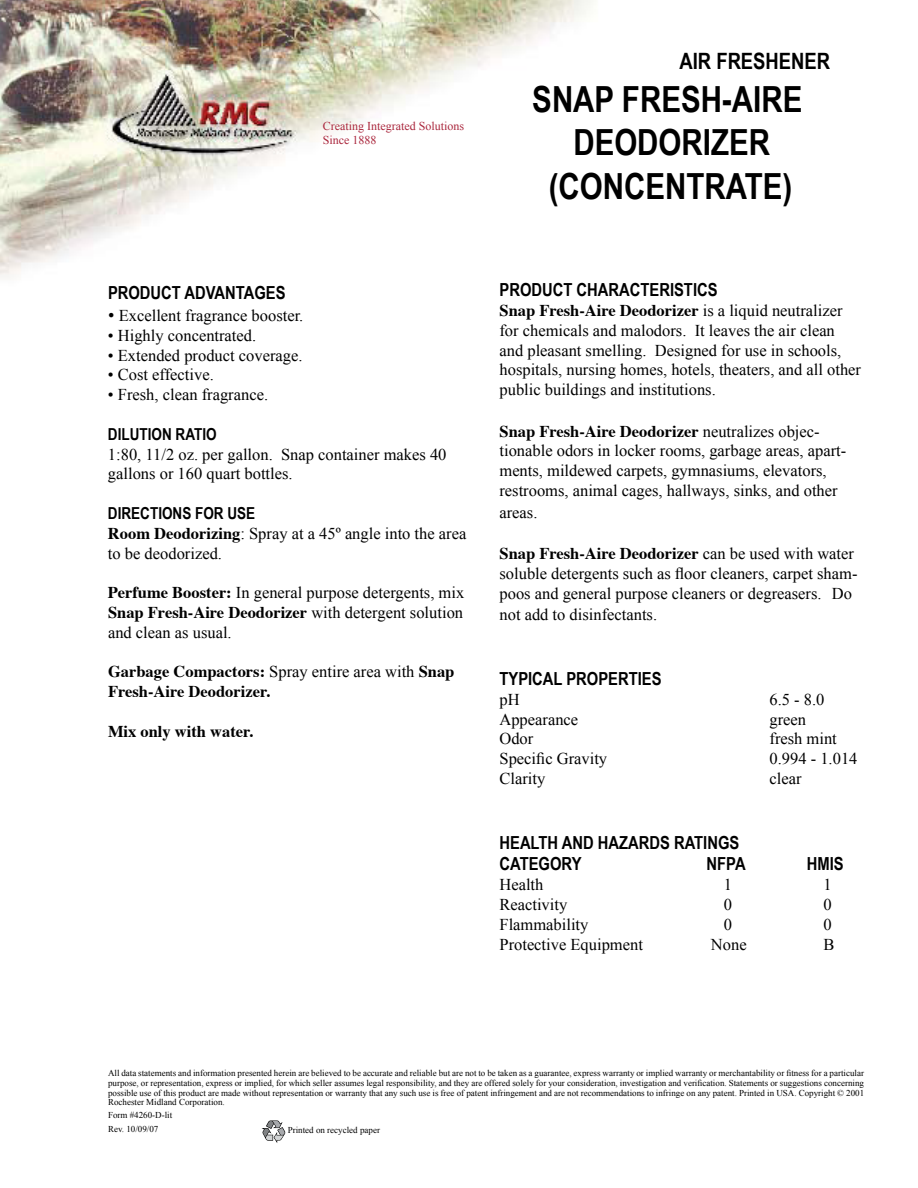
<style>
.page{position:relative;width:918px;height:1188px;background:#fff}
.page>*{position:absolute;margin:0;border:0;box-sizing:border-box;transform-origin:0 0}
.t1{font:700 36px/43.2px "Arial Narrow";color:#000;text-align:center}
.t2{font:700 22.5px "Arial Narrow";color:#000}
.t3{font:700 18px/21.6px "Arial Narrow";color:#000}
.t4{font:16.5px/19.8px "Times New Roman";color:#000}
.t5{font:700 16.5px/19.8px "Times";color:#000}
.t6{font:700 16.5px "Arial Narrow";color:#000}
.t7{font:12px/14.2px "Times New Roman";color:#aa273d}
.t8{font:9px/9.8px "Times New Roman";color:#000;text-align:justify}
.s1{font-size:18px}
.s2{font-family:"Times";font-weight:700}
.s3{font-family:"Times New Roman";font-weight:400}
</style>
<div class="page">
<img style="left:0;top:0;width:593px;height:278px">
<svg style="left:262px;top:1121px;width:23px;height:22px"></svg>
<p class="t7" style="left:323px;top:118px;width:143px">Creating Integrated Solutions<br>Since 1888</p>
<p class="t3" style="left:108px;top:281px;width:179px">PRODUCT ADVANTAGES</p>
<p class="t4" style="left:108px;top:305px;width:197px"><span class="s1">•</span> Excellent fragrance booster.</p>
<p class="t4" style="left:108px;top:325px;width:150px">• Highly concentrated.</p>
<p class="t4" style="left:108px;top:345px;width:196px">• Extended product coverage.</p>
<p class="t4" style="left:108px;top:365px;width:107px">• Cost effective.</p>
<p class="t4" style="left:108px;top:384px;width:162px">• Fresh, clean fragrance.</p>
<p class="t6" style="left:108px;top:421px;width:110px">DILUTION RATIO</p>
<p class="t4" style="left:108px;top:444px;width:340px">1:80, 11/2 oz. per gallon. Snap container makes 40 gallons or 160 quart bottles.</p>
<p class="t6" style="left:108px;top:501px;width:149px">DIRECTIONS FOR USE</p>
<p class="t4" style="left:108px;top:523px;width:360px"><span class="s2">Room Deodorizing</span>: Spray at a 45º angle into the area to be deodorized.</p>
<p class="t4" style="left:108px;top:582px;width:358px"><span class="s2">Perfume Booster:</span> In general purpose detergents, mix</p>
<p class="t5" style="left:108px;top:601px;width:357px">Snap Fresh-Aire Deodorizer <span class="s3">with detergent solution</span></p>
<p class="t4" style="left:108px;top:622px;width:125px">and clean as usual.</p>
<p class="t5" style="left:108px;top:660px;width:348px">Garbage Compactors: <span class="s3">Spray entire area with</span> Snap<br>Fresh-Aire Deodorizer.</p>
<p class="t5" style="left:108px;top:719px;width:147px">Mix only with water.</p>
<h2 class="t2" style="left:680px;top:44px;width:152px">AIR FRESHENER</h2>
<h1 class="t1" style="left:532px;top:76px;width:272px">SNAP FRESH-AIRE<br>DEODORIZER (CONCENTRATE)</h1>
<p class="t3" style="left:500px;top:278px;width:220px">PRODUCT CHARACTERISTICS</p>
<p class="t5" style="left:500px;top:299px;width:345px">Snap Fresh-Aire Deodorizer <span class="s3">is a liquid neutralizer</span></p>
<p class="t4" style="left:500px;top:320px;width:363px">for chemicals and malodors. It leaves the air clean and pleasant smelling. Designed for use in schools, hospitals, nursing homes, hotels, theaters, and all other public buildings and institutions.</p>
<p class="t5" style="left:500px;top:419px;width:322px">Snap Fresh-Aire Deodorizer <span class="s3">neutralizes objec-</span></p>
<p class="t4" style="left:500px;top:441px;width:348px">tionable odors in locker rooms, garbage areas, apart&shy;ments, mildewed carpets, gymnasiums, elevators, restrooms, animal cages, hallways, sinks, and other</p>
<p class="t4" style="left:500px;top:502px;width:40px">areas.</p>
<p class="t5" style="left:500px;top:542px;width:356px">Snap Fresh-Aire Deodorizer <span class="s3">can be used with water</span></p>
<p class="t4" style="left:500px;top:563px;width:360px">soluble detergents such as floor cleaners, carpet sham&shy;poos and general purpose cleaners or degreasers. Do</p>
<p class="t4" style="left:500px;top:605px;width:159px">not add to disinfectants.</p>
<p class="t3" style="left:500px;top:667px;width:164px">TYPICAL PROPERTIES</p>
<p class="t4" style="left:500px;top:689px;width:22px">pH</p>
<p class="t4" style="left:770px;top:689px;width:56px">6.5 - 8.0</p>
<p class="t4" style="left:500px;top:709px;width:80px">Appearance</p>
<p class="t4" style="left:770px;top:709px;width:38px">green</p>
<p class="t4" style="left:500px;top:729px;width:35px">Odor</p>
<p class="t4" style="left:770px;top:729px;width:69px">fresh mint</p>
<p class="t4" style="left:500px;top:749px;width:109px">Specific Gravity</p>
<p class="t4" style="left:770px;top:749px;width:89px">0.994 - 1.014</p>
<p class="t4" style="left:500px;top:768px;width:47px">Clarity</p>
<p class="t4" style="left:770px;top:768px;width:34px">clear</p>
<p class="t3" style="left:500px;top:831px;width:241px">HEALTH AND HAZARDS RATINGS<br>CATEGORY</p>
<p class="t3" style="left:707px;top:852px;width:41px">NFPA</p>
<p class="t3" style="left:807px;top:852px;width:38px">HMIS</p>
<p class="t4" style="left:500px;top:875px;width:45px">Health</p>
<p class="t4" style="left:724px;top:875px;width:10px">1</p>
<p class="t4" style="left:823px;top:875px;width:10px">1</p>
<p class="t4" style="left:500px;top:894px;width:69px">Reactivity</p>
<p class="t4" style="left:724px;top:894px;width:10px">0</p>
<p class="t4" style="left:823px;top:894px;width:10px">0</p>
<p class="t4" style="left:500px;top:914px;width:90px">Flammability</p>
<p class="t4" style="left:724px;top:914px;width:10px">0</p>
<p class="t4" style="left:823px;top:914px;width:10px">0</p>
<p class="t4" style="left:500px;top:934px;width:145px">Protective Equipment</p>
<p class="t4" style="left:711px;top:934px;width:37px">None</p>
<p class="t4" style="left:823px;top:934px;width:13px">B</p>
<p class="t8" style="left:108px;top:1068px;width:758px">All data statements and information presented herein are believed to be accurate and reliable but are not to be taken as a guarantee, express warranty or implied warranty or merchantability or fitness for a particular purpose, or representation, express or implied, for which seller assumes legal responsibility, and they are offered solely for your consideration, investigation and verification. Statements or suggestions concerning possible use of this product are made without representation or warranty that any such use is free of patent infringement and are not recommendations to infringe on any patent. Printed in USA. Copyright © 2001<br>Rochester Midland Corporation.</p>
<p class="t8" style="left:108px;top:1109px;width:66px;line-height:13.5px">Form #4260-D-lit<br>Rev. 10/09/07</p>
<p class="t8" style="left:288px;top:1125px;width:94px">Printed on recycled paper</p>
</div>
